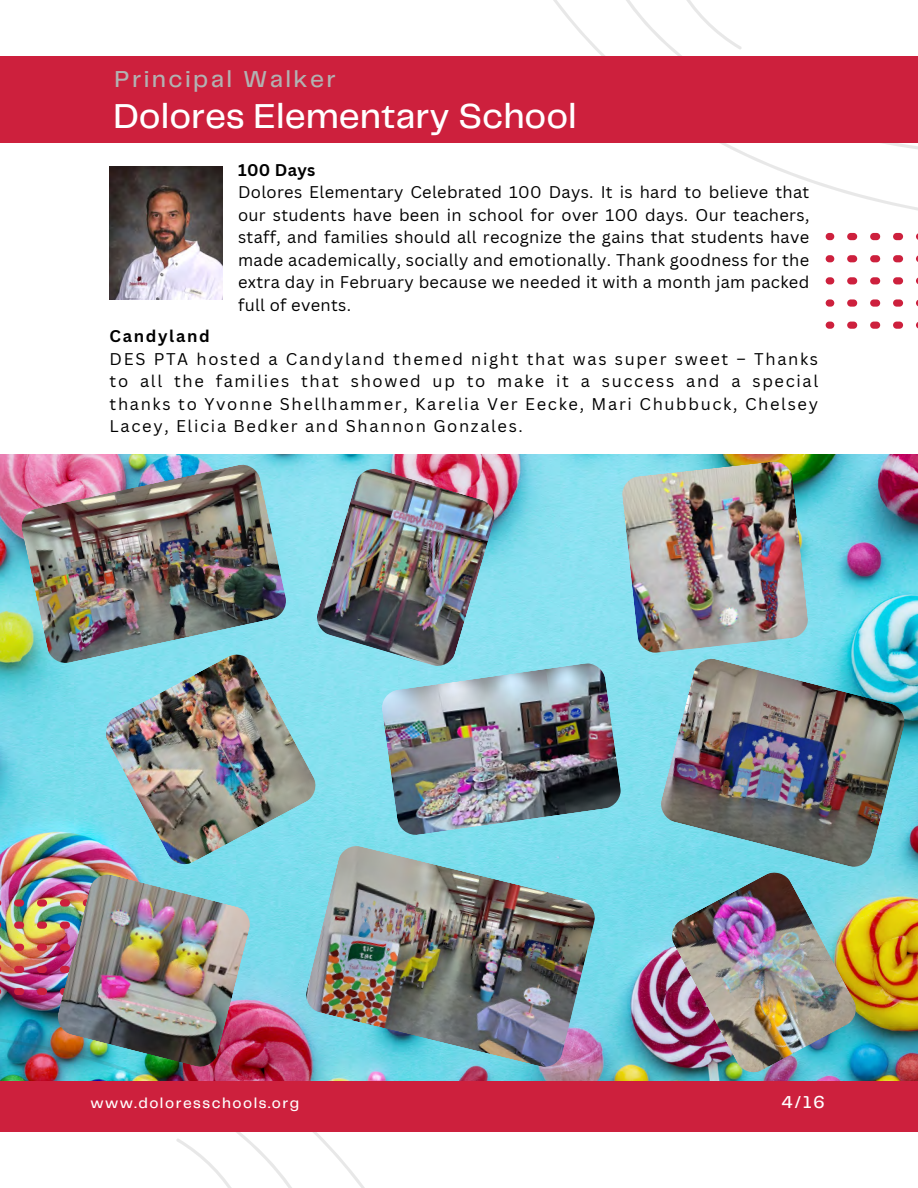
<style>
.page{position:relative;width:918px;height:1188px;background:#fff}
.page>*{position:absolute;margin:0;border:0;box-sizing:border-box;transform-origin:0 0}
.t1{font:500 35.85px "Telegraf";color:#fff}
.t2{font:500 24px "Telegraf";letter-spacing:.1em;color:#b2b2b2}
.t3{font:500 18px "Telegraf";color:#fff}
.t4{font:16.5px/22.5px "Canva Sans";letter-spacing:.02em;color:#000}
.t5{font:16.5px/22.5px "Canva Sans";letter-spacing:.1em;color:#000}
.t6{font:500 15px "Telegraf";letter-spacing:.1em;color:#fff}
.s1{font-weight:700}
</style>
<div class="page">
<img style="left:0;top:454px;width:918px;height:627px">
<svg style="left:479px;top:0;width:439px;height:329px"></svg>
<svg style="left:598px;top:0;width:320px;height:152px"></svg>
<svg style="left:677px;top:0;width:66px;height:50px"></svg>
<img style="left:0;top:827px;width:439px;height:361px">
<img style="left:0;top:1036px;width:320px;height:152px">
<svg style="left:175px;top:1138px;width:66px;height:50px"></svg>
<svg style="left:0;top:899px;width:57px;height:8px"></svg>
<svg style="left:0;top:922px;width:57px;height:7px"></svg>
<svg style="left:0;top:944px;width:57px;height:7px"></svg>
<svg style="left:0;top:966px;width:57px;height:7px"></svg>
<svg style="left:0;top:988px;width:57px;height:7px"></svg>
<div style="left:826px;top:233px;width:8px;height:7px;background:#cd203d;border-radius:4px"></div>
<svg style="left:847px;top:233px;width:71px;height:7px"></svg>
<div style="left:826px;top:255px;width:8px;height:7px;background:#cd203d;border-radius:4px"></div>
<svg style="left:847px;top:255px;width:71px;height:7px"></svg>
<div style="left:826px;top:277px;width:8px;height:7px;background:#cd203d;border-radius:4px"></div>
<svg style="left:847px;top:277px;width:71px;height:7px"></svg>
<div style="left:826px;top:299px;width:8px;height:8px;background:#cd203d;border-radius:4px"></div>
<svg style="left:847px;top:299px;width:71px;height:8px"></svg>
<div style="left:826px;top:322px;width:8px;height:7px;background:#cd203d;border-radius:4px"></div>
<svg style="left:847px;top:322px;width:71px;height:7px"></svg>
<div style="left:0;top:56px;width:918px;height:86px;background:#cd203d"></div>
<div style="left:0;top:1082px;width:918px;height:50px;background:#cd203d"></div>
<img style="left:110px;top:167px;width:112px;height:133px">
<img style="left:20px;top:463px;width:268px;height:202px">
<img style="left:381px;top:663px;width:240px;height:172px">
<img style="left:621px;top:461px;width:188px;height:193px">
<img style="left:105px;top:654px;width:211px;height:211px">
<img style="left:316px;top:468px;width:179px;height:199px">
<img style="left:659px;top:657px;width:247px;height:212px">
<img style="left:671px;top:872px;width:185px;height:201px">
<img style="left:57px;top:874px;width:194px;height:193px">
<img style="left:306px;top:845px;width:289px;height:222px">
<p class="t2" style="left:115px;top:69px;width:223px">Principal Walker</p>
<p class="t1" style="left:113px;top:100px;width:465px">Dolores Elementary School</p>
<p class="t4" style="left:238px;top:158px;width:573px"><span class="s1">100 Days<br></span>Dolores Elementary Celebrated 100 Days. It is hard to believe that our students have been in school for over 100 days. Our teachers, staff, and families should all recognize the gains that students have made academically, socially and emotionally. Thank goodness for the extra day in February because we needed it with a month jam packed full of events.</p>
<p class="t5" style="left:110px;top:325px;width:710px"><span class="s1">Candyland<br></span>DES PTA hosted a Candyland themed night that was super sweet – Thanks to all the families that showed up to make it a success and a special thanks to Yvonne Shellhammer, Karelia Ver Eecke, Mari Chubbuck, Chelsey Lacey, Elicia Bedker and Shannon Gonzales.</p>
<p class="t6" style="left:90px;top:1097px;width:210px">www.doloresschools.org</p>
<h2 class="t3" style="left:781px;top:1095px;width:45px">4/16</h2>
</div>
